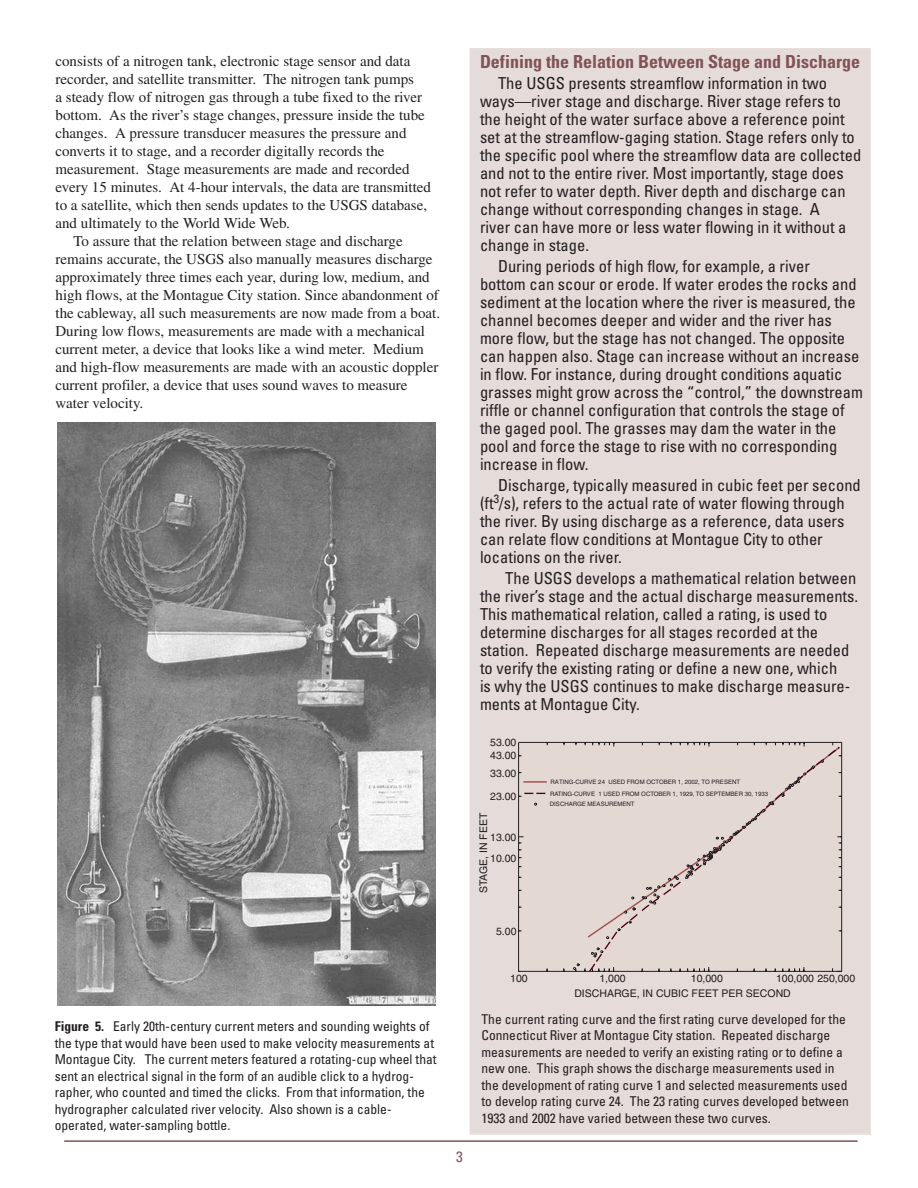
<style>
.page{position:relative;width:918px;height:1188px;background:#fff}
.page>*{position:absolute;margin:0;border:0;box-sizing:border-box;transform-origin:0 0}
.t1{font:700 condensed 18px "Univers";color:#815257}
.t2{font:condensed 16.5px/18px "Univers";color:#231f20}
.t3{font:15px "Times";color:#231f20}
.t4{font:condensed 15px "Univers";color:#815257}
.t5{font:condensed 13.5px/16.5px "Univers";color:#231f20}
.t6{font:10.5px/15.3px "Helvetica";color:#231f20}
.t7{font:6px "Helvetica";color:#231f20}
.s1{font-weight:700}
</style>
<div class="page">
<div style="left:470px;top:48px;width:401px;height:1087px;background:#e5dbd8"></div>
<hr style="left:64px;top:1140px;width:794px;height:2px;background:#815257">
<img style="left:58px;top:422px;width:378px;height:584px">
<div style="left:518px;top:742px;width:324px;height:229px;background:#e4d8d2"></div>
<hr style="left:518px;top:971px;width:324px;height:1px;background:#231f20">
<svg style="left:588px;top:745px;width:253px;height:228px"></svg>
<svg style="left:839px;top:843px;width:2px;height:7px"></svg>
<svg style="left:573px;top:963px;width:6px;height:8px"></svg>
<svg style="left:591px;top:948px;width:12px;height:9px"></svg>
<svg style="left:642px;top:876px;width:37px;height:29px"></svg>
<svg style="left:686px;top:802px;width:88px;height:77px"></svg>
<svg style="left:782px;top:766px;width:33px;height:31px"></svg>
<hr style="left:523px;top:781px;width:24px;height:2px;background:#a55455">
<hr style="left:518px;top:743px;width:1px;height:229px;background:#231f20">
<svg style="left:599px;top:743px;width:15px;height:4px"></svg>
<svg style="left:694px;top:743px;width:16px;height:4px"></svg>
<svg style="left:783px;top:743px;width:22px;height:4px"></svg>
<hr style="left:518px;top:742px;width:324px;height:1px;background:#231f20">
<hr style="left:841px;top:742px;width:1px;height:229px;background:#231f20">
<svg style="left:518px;top:793px;width:27px;height:4px"></svg>
<p class="t3" style="left:56px;top:52px;width:356px">consists of a nitrogen tank, electronic stage sensor and data</p>
<p class="t3" style="left:56px;top:70px;width:360px">recorder, and satellite transmitter. The nitrogen tank pumps</p>
<p class="t3" style="left:56px;top:88px;width:368px">a steady flow of nitrogen gas through a tube fixed to the river</p>
<p class="t3" style="left:56px;top:106px;width:371px">bottom. As the river’s stage changes, pressure inside the tube</p>
<p class="t3" style="left:56px;top:124px;width:353px">changes. A pressure transducer measures the pressure and</p>
<p class="t3" style="left:56px;top:142px;width:331px">converts it to stage, and a recorder digitally records the</p>
<p class="t3" style="left:56px;top:160px;width:356px">measurement. Stage measurements are made and recorded</p>
<p class="t3" style="left:56px;top:178px;width:377px">every 15 minutes. At 4-hour intervals, the data are transmitted</p>
<p class="t3" style="left:56px;top:196px;width:373px">to a satellite, which then sends updates to the USGS database,</p>
<p class="t3" style="left:56px;top:214px;width:236px">and ultimately to the World Wide Web.</p>
<p class="t3" style="left:74px;top:232px;width:331px">To assure that the relation between stage and discharge</p>
<p class="t3" style="left:56px;top:250px;width:379px">remains accurate, the USGS also manually measures discharge</p>
<p class="t3" style="left:56px;top:268px;width:376px">approximately three times each year, during low, medium, and</p>
<p class="t3" style="left:56px;top:286px;width:385px">high flows, at the Montague City station. Since abandonment of</p>
<p class="t3" style="left:56px;top:304px;width:386px">the cableway, all such measurements are now made from a boat.</p>
<p class="t3" style="left:56px;top:322px;width:371px">During low flows, measurements are made with a mechanical</p>
<p class="t3" style="left:56px;top:340px;width:370px">current meter, a device that looks like a wind meter. Medium</p>
<p class="t3" style="left:56px;top:358px;width:384px">and high-flow measurements are made with an acoustic doppler</p>
<p class="t3" style="left:56px;top:376px;width:354px">current profiler, a device that uses sound waves to measure</p>
<p class="t3" style="left:56px;top:394px;width:89px">water velocity.</p>
<p class="t1" style="left:480px;top:51px;width:382px">Defining the Relation Between Stage and Discharge</p>
<p class="t2" style="left:480px;top:74px;width:383px;text-indent:18px">The USGS presents streamflow information in two ways—river stage and discharge. River stage refers to the height of the water surface above a reference point set at the streamflow-gaging station. Stage refers only to the specific pool where the streamflow data are collected and not to the entire river. Most importantly, stage does not refer to water depth. River depth and discharge can change without corresponding changes in stage. A<br>river can have more or less water flowing in it without a change in stage.</p>
<p class="t2" style="left:480px;top:257px;width:385px;text-indent:18px">During periods of high flow, for example, a river<br>bottom can scour or erode. If water erodes the rocks and sediment at the location where the river is measured, the channel becomes deeper and wider and the river has more flow, but the stage has not changed. The opposite can happen also. Stage can increase without an increase in flow. For instance, during drought conditions aquatic grasses might grow across the “control,” the downstream riffle or channel configuration that controls the stage of the gaged pool. The grasses may dam the water in the pool and force the stage to rise with no corresponding increase in flow.</p>
<p class="t2" style="left:480px;top:476px;width:382px;text-indent:18px">Discharge, typically measured in cubic feet per second (ft<sup>3</sup>/s), refers to the actual rate of water flowing through the river. By using discharge as a reference, data users can relate flow conditions at Montague City to other locations on the river.</p>
<p class="t2" style="left:480px;top:569px;width:380px;text-indent:25px">The USGS develops a mathematical relation between the river’s stage and the actual discharge measurements.<br>This mathematical relation, called a rating, is used to determine discharges for all stages recorded at the station. Repeated discharge measurements are needed to verify the existing rating or define a new one, which<br>is why the USGS continues to make discharge measure&shy;ments at Montague City.</p>
<p class="t6" style="left:490px;top:735px;width:28px">53.00</p>
<p class="t6" style="left:490px;top:748px;width:28px">43.00</p>
<p class="t6" style="left:490px;top:766px;width:28px">33.00</p>
<p class="t6" style="left:490px;top:789px;width:28px">23.00</p>
<p class="t6" style="left:476px;top:893px;width:82px;rotate:-90deg">STAGE, IN FEET</p>
<p class="t6" style="left:490px;top:830px;width:28px">13.00</p>
<p class="t6" style="left:490px;top:851px;width:28px">10.00</p>
<p class="t6" style="left:496px;top:924px;width:22px">5.00</p>
<p class="t7" style="left:551px;top:779px;width:191px">RATING-CURVE 24 USED FROM OCTOBER 1, 2002, TO PRESENT</p>
<p class="t7" style="left:550px;top:801px;width:86px">DISCHARGE MEASUREMENT</p>
<p class="t7" style="left:550px;top:790px;width:220px">RATING-CURVE 1 USED FROM OCTOBER 1, 1929, TO SEPTEMBER 30, 1933</p>
<p class="t6" style="left:510px;top:970px;width:19px">100</p>
<p class="t6" style="left:599px;top:970px;width:28px">1,000</p>
<p class="t6" style="left:691px;top:970px;width:34px">10,000</p>
<p class="t6" style="left:574px;top:970px;width:282px;text-indent:202px">100,000 250,000<br>DISCHARGE, IN CUBIC FEET PER SECOND</p>
<p class="t5" style="left:55px;top:1018px;width:383px"><span class="s1">Figure 5.</span> Early 20th-century current meters and sounding weights of the type that would have been used to make velocity measurements at Montague City. The current meters featured a rotating-cup wheel that sent an electrical signal in the form of an audible click to a hydrog&shy;rapher, who counted and timed the clicks. From that information, the hydrographer calculated river velocity. Also shown is a cable&shy;operated, water-sampling bottle.</p>
<p class="t5" style="left:482px;top:1011px;width:369px">The current rating curve and the first rating curve developed for the Connecticut River at Montague City station. Repeated discharge measurements are needed to verify an existing rating or to define a new one. This graph shows the discharge measurements used in the development of rating curve 1 and selected measurements used to develop rating curve 24. The 23 rating curves developed between 1933 and 2002 have varied between these two curves.</p>
<p class="t4" style="left:456px;top:1148px;width:8px">3</p>
</div>
